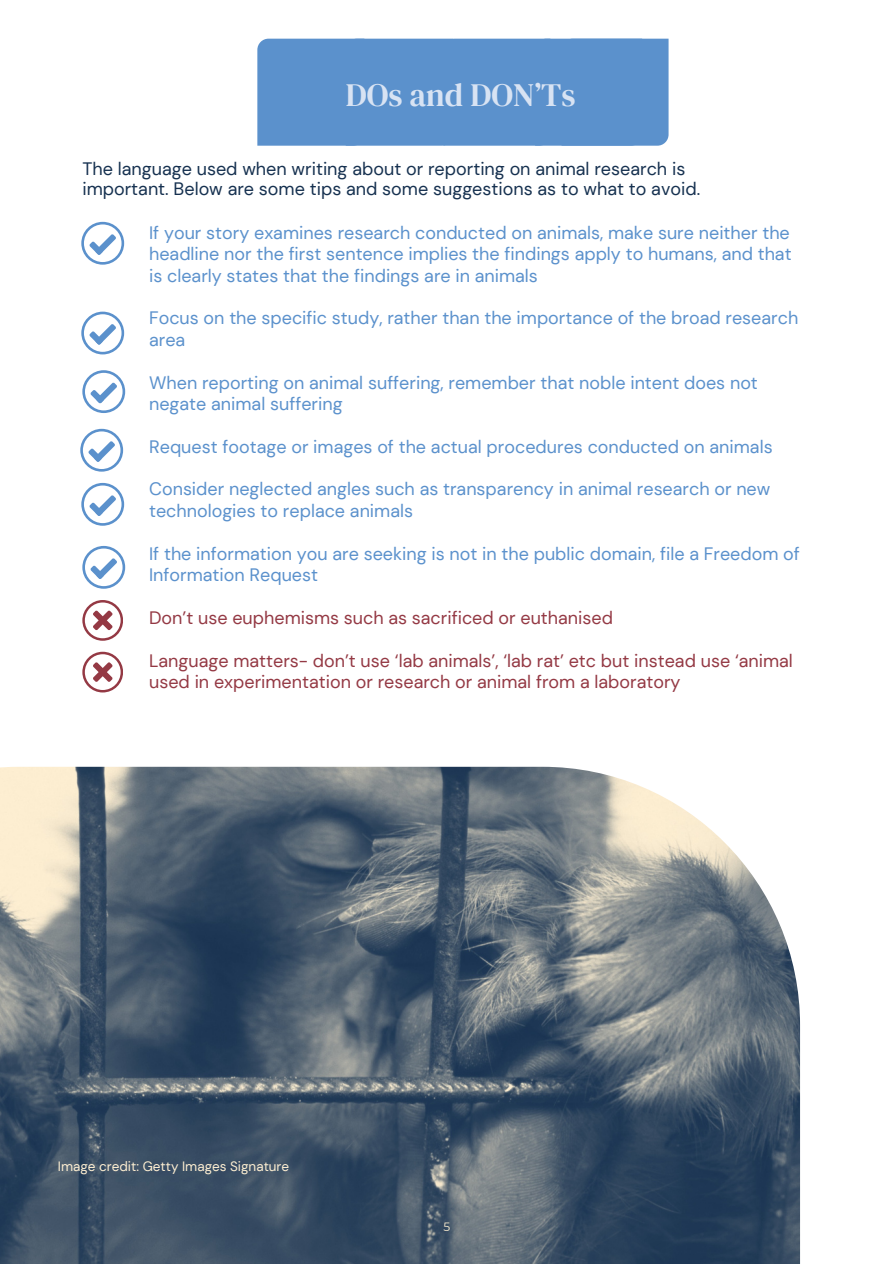
<style>
.page{position:relative;width:893px;height:1264px;background:#fff}
.page>*{position:absolute;margin:0;border:0;box-sizing:border-box;transform-origin:0 0}
.t1{font:32.4px "DM Serif Text";color:#d8e3f3}
.t2{font:18px/21.3px "DM Sans";color:#5b91cc}
.t3{font:18px/21.3px "DM Sans";color:#943944}
.t4{font:18px/20.2px "DM Sans";color:#163150}
.t5{font:13.5px "DM Sans";color:#feefd2}
.t6{font:12px "Montserrat";color:#feefd2}
</style>
<div class="page">
<div style="left:257px;top:39px;width:411px;height:107px;background:#5b91cc"></div>
<svg style="left:82px;top:600px;width:41px;height:40px"></svg>
<svg style="left:82px;top:651px;width:41px;height:41px"></svg>
<svg style="left:82px;top:546px;width:43px;height:42px"></svg>
<svg style="left:81px;top:483px;width:43px;height:42px"></svg>
<svg style="left:80px;top:429px;width:43px;height:42px"></svg>
<svg style="left:82px;top:370px;width:43px;height:43px"></svg>
<svg style="left:81px;top:311px;width:43px;height:43px"></svg>
<svg style="left:81px;top:222px;width:43px;height:42px"></svg>
<img style="left:0;top:766px;width:800px;height:497px">
<p class="t1" style="left:346px;top:72px;width:231px">DOs and DON’Ts</p>
<p class="t4" style="left:82px;top:158px;width:619px">The language used when writing about or reporting on animal research is important. Below are some tips and some suggestions as to what to avoid.</p>
<p class="t2" style="left:149px;top:222px;width:644px;text-align:justify">If your story examines research conducted on animals, make sure neither the headline nor the first sentence implies the findings apply to humans, and that is clearly states that the findings are in animals</p>
<p class="t2" style="left:149px;top:307px;width:650px">Focus on the specific study, rather than the importance of the broad research area</p>
<p class="t2" style="left:149px;top:372px;width:610px">When reporting on animal suffering, remember that noble intent does not negate animal suffering</p>
<p class="t2" style="left:149px;top:436px;width:625px">Request footage or images of the actual procedures conducted on animals</p>
<p class="t2" style="left:149px;top:478px;width:622px">Consider neglected angles such as transparency in animal research or new technologies to replace animals</p>
<p class="t2" style="left:149px;top:543px;width:652px">If the information you are seeking is not in the public domain, file a Freedom of<br>Information Request</p>
<p class="t3" style="left:149px;top:607px;width:465px">Don’t use euphemisms such as sacrificed or euthanised</p>
<p class="t3" style="left:149px;top:649px;width:645px">Language matters- don’t use ‘lab animals’, ‘lab rat’ etc but instead use ‘animal used in experimentation or research or animal from a laboratory</p>
<p class="t5" style="left:58px;top:1157px;width:233px">Image credit: Getty Images Signature</p>
<p class="t6" style="left:443px;top:1219px;width:8px">5</p>
</div>
